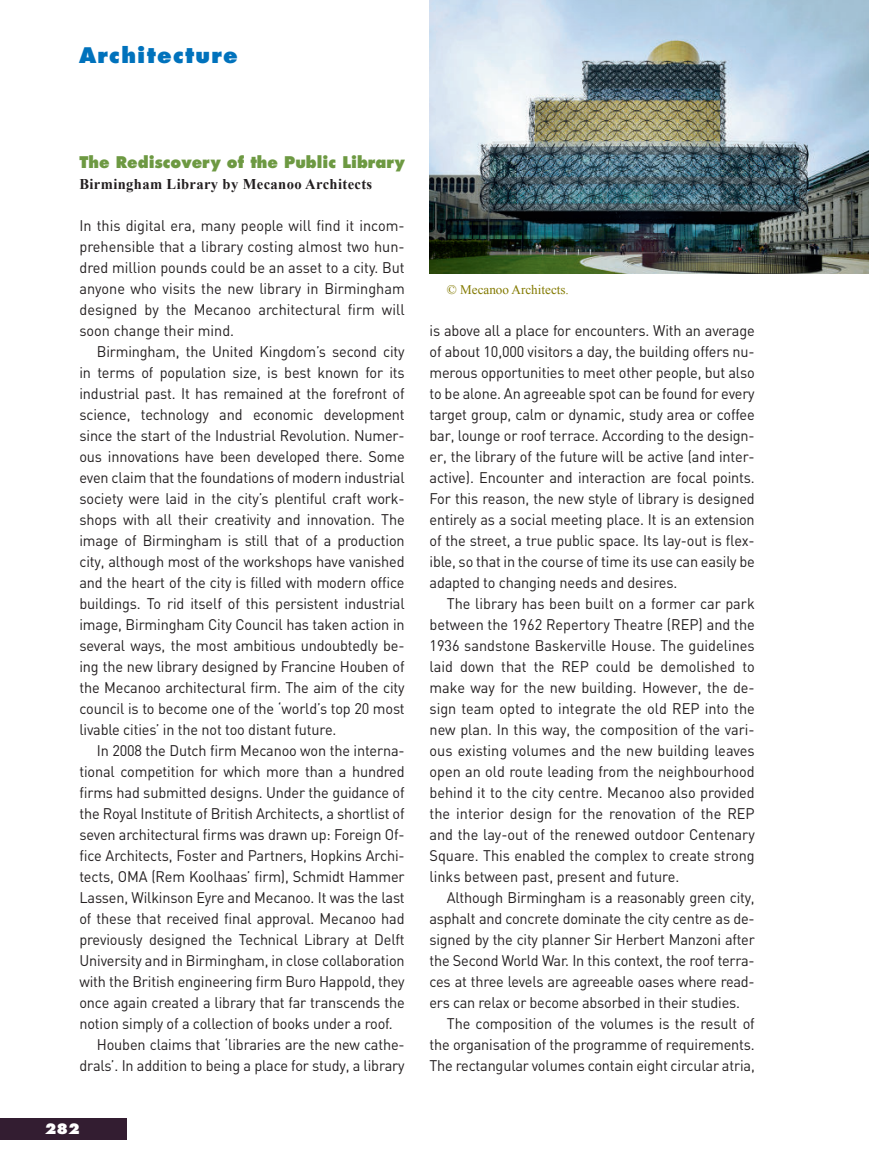
<style>
.page{position:relative;width:869px;height:1166px;background:#fff}
.page>*{position:absolute;margin:0;border:0;box-sizing:border-box;transform-origin:0 0}
.t1{font:800 21px "Futura";letter-spacing:.06em;color:#0072bc}
.t2{font:800 15.75px "Futura";color:#6d9942;scale:.96 1}
.t3{font:15.22px/21px "DIN";letter-spacing:-.01em;color:#231f20;text-align:justify;scale:.95 1}
.t4{font:700 14.88px "Times New Roman";letter-spacing:.025em;color:#231f20}
.t5{font:800 14px "Futura";color:#fff}
.t6{font:13.12px "Times New Roman";color:#837a00}
</style>
<div class="page">
<div style="left:0;top:1118px;width:126px;height:22px;background:#331d31"></div>
<img style="left:429px;top:0;width:439px;height:273px">
<h1 class="t1" style="left:79px;top:46px;width:160px">Architecture</h1>
<p class="t2" style="left:79px;top:155px;width:340px">The Rediscovery of the Public Library</p>
<p class="t4" style="left:79px;top:179px;width:294px">Birmingham Library by Mecanoo Architects</p>
<p class="t3" style="left:79px;top:216px;width:344px">In this digital era, many people will find it incom&shy;prehensible that a library costing almost two hun&shy;dred million pounds could be an asset to a city. But anyone who visits the new library in Birmingham designed by the Mecanoo architectural firm will soon change their mind.</p>
<p class="t3" style="left:79px;top:342px;width:344px;text-indent:17px">Birmingham, the United Kingdom’s second city in terms of population size, is best known for its industrial past. It has remained at the forefront of science, technology and economic development since the start of the Industrial Revolution. Numer&shy;ous innovations have been developed there. Some even claim that the foundations of modern industrial society were laid in the city’s plentiful craft work&shy;shops with all their creativity and innovation. The image of Birmingham is still that of a production city, although most of the workshops have vanished and the heart of the city is filled with modern office buildings. To rid itself of this persistent industrial image, Birmingham City Council has taken action in several ways, the most ambitious undoubtedly be&shy;ing the new library designed by Francine Houben of the Mecanoo architectural firm. The aim of the city council is to become one of the ‘world’s top 20 most livable cities’ in the not too distant future.</p>
<p class="t3" style="left:97px;top:741px;width:325px">In 2008 the Dutch firm Mecanoo won the interna-</p>
<p class="t3" style="left:79px;top:762px;width:344px">tional competition for which more than a hundred</p>
<p class="t3" style="left:79px;top:783px;width:343px">firms had submitted designs. Under the guidance of</p>
<p class="t3" style="left:79px;top:804px;width:344px">the Royal Institute of British Architects, a shortlist of</p>
<p class="t3" style="left:79px;top:825px;width:344px">seven architectural firms was drawn up: Foreign Of-</p>
<p class="t3" style="left:79px;top:846px;width:344px">fice Architects, Foster and Partners, Hopkins Archi-</p>
<p class="t3" style="left:79px;top:867px;width:344px">tects, OMA (Rem Koolhaas’ firm), Schmidt Hammer</p>
<p class="t3" style="left:79px;top:888px;width:344px">Lassen, Wilkinson Eyre and Mecanoo. It was the last</p>
<p class="t3" style="left:79px;top:909px;width:343px">of these that received final approval. Mecanoo had</p>
<p class="t3" style="left:79px;top:930px;width:344px">previously designed the Technical Library at Delft</p>
<p class="t3" style="left:79px;top:951px;width:344px">University and in Birmingham, in close collaboration</p>
<p class="t3" style="left:79px;top:972px;width:343px">with the British engineering firm Buro Happold, they</p>
<p class="t3" style="left:79px;top:993px;width:344px">once again created a library that far transcends the</p>
<p class="t3" style="left:79px;top:1014px;width:331px">notion simply of a collection of books under a roof.</p>
<p class="t3" style="left:97px;top:1035px;width:325px">Houben claims that ‘libraries are the new cathe-</p>
<p class="t3" style="left:79px;top:1056px;width:344px">drals’. In addition to being a place for study, a library</p>
<p class="t5" style="left:45px;top:1123px;width:36px">282</p>
<p class="t6" style="left:446px;top:282px;width:123px">© Mecanoo Architects.</p>
<p class="t3" style="left:429px;top:321px;width:344px">is above all a place for encounters. With an average of about 10,000 visitors a day, the building offers nu&shy;merous opportunities to meet other people, but also to be alone. An agreeable spot can be found for every target group, calm or dynamic, study area or coffee bar, lounge or roof terrace. According to the design&shy;er, the library of the future will be active (and inter&shy;active). Encounter and interaction are focal points.<br>For this reason, the new style of library is designed entirely as a social meeting place. It is an extension of the street, a true public space. Its lay-out is flex&shy;ible, so that in the course of time its use can easily be adapted to changing needs and desires.</p>
<p class="t3" style="left:429px;top:594px;width:344px;text-indent:17px">The library has been built on a former car park between the 1962 Repertory Theatre (REP) and the 1936 sandstone Baskerville House. The guidelines laid down that the REP could be demolished to make way for the new building. However, the de&shy;sign team opted to integrate the old REP into the new plan. In this way, the composition of the vari&shy;ous existing volumes and the new building leaves open an old route leading from the neighbourhood behind it to the city centre. Mecanoo also provided the interior design for the renovation of the REP and the lay-out of the renewed outdoor Centenary Square. This enabled the complex to create strong links between past, present and future.</p>
<p class="t3" style="left:446px;top:888px;width:325px">Although Birmingham is a reasonably green city,</p>
<p class="t3" style="left:429px;top:909px;width:344px">asphalt and concrete dominate the city centre as de-</p>
<p class="t3" style="left:429px;top:930px;width:344px">signed by the city planner Sir Herbert Manzoni after</p>
<p class="t3" style="left:429px;top:951px;width:344px">the Second World War. In this context, the roof terra-</p>
<p class="t3" style="left:429px;top:972px;width:344px">ces at three levels are agreeable oases where read-</p>
<p class="t3" style="left:429px;top:993px;width:328px">ers can relax or become absorbed in their studies.</p>
<p class="t3" style="left:446px;top:1014px;width:325px">The composition of the volumes is the result of</p>
<p class="t3" style="left:429px;top:1035px;width:344px">the organisation of the programme of requirements.</p>
<p class="t3" style="left:429px;top:1056px;width:344px">The rectangular volumes contain eight circular atria,</p>
</div>
